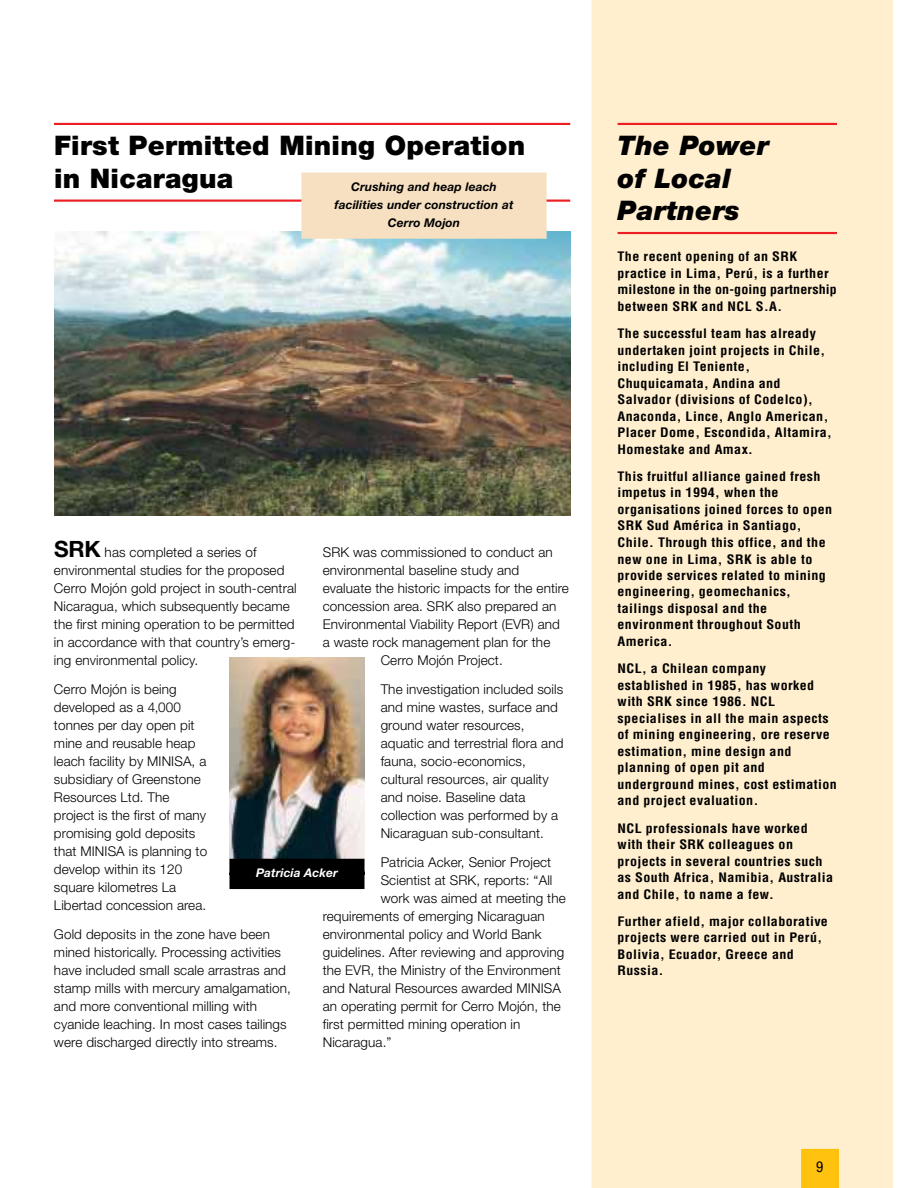
<style>
.page{position:relative;width:918px;height:1188px;background:#fff}
.page>*{position:absolute;margin:0;border:0;box-sizing:border-box;transform-origin:0 0}
.t1{font:900 27px/32.4px "Helvetica Neue";letter-spacing:.01em;color:#000}
.t2{font:italic 900 27px/32.4px "Helvetica Neue";letter-spacing:.01em;color:#000}
.t3{font:condensed 15px "Helvetica Neue";color:#000}
.t4{font:300 13.5px/18px "Helvetica Neue";letter-spacing:.01em;color:#000}
.t5{font:700 condensed 12.75px/16.5px "Helvetica";letter-spacing:.03em;color:#000;scale:1.1 1}
.t6{font:italic 700 12px/18px "Helvetica Neue";letter-spacing:.01em;color:#000;text-align:center}
.t7{font:italic 700 12px "Helvetica Neue";letter-spacing:.01em;color:#fff}
.s1{font-weight:700;font-size:22.5px}
</style>
<div class="page">
<div style="left:592px;top:0;width:300px;height:1188px;background:#ffefcf"></div>
<svg style="left:801px;top:1149px;width:38px;height:39px"></svg>
<img style="left:230px;top:658px;width:134px;height:201px">
<img style="left:54px;top:231px;width:516px;height:284px">
<hr style="left:618px;top:123px;width:219px;height:2px;background:#ed1d24">
<hr style="left:618px;top:232px;width:219px;height:2px;background:#ed1d24">
<hr style="left:54px;top:123px;width:516px;height:2px;background:#ed1d24">
<hr style="left:54px;top:200px;width:516px;height:2px;background:#ed1d24">
<div style="left:230px;top:859px;width:134px;height:29px;background:#000"></div>
<div style="left:229px;top:859px;width:135px;height:30px;border:1px solid #000"></div>
<div style="left:302px;top:173px;width:244px;height:65px;background:#f6e0c1"></div>
<div style="left:301px;top:173px;width:246px;height:66px;border:1px solid #f6e0c1"></div>
<h1 class="t1" style="left:54px;top:129px;width:473px">First Permitted Mining Operation in Nicaragua</h1>
<p class="t6" style="left:335px;top:177px;width:180px">Crushing and heap leach facilities under construction at<br>Cerro Mojon</p>
<p class="t4" style="left:54px;top:543px;width:244px"><span class="s1">SRK</span> has completed a series of environmental studies for the proposed Cerro Mojón gold project in south-central Nicaragua, which subsequently became the first mining operation to be permitted in accordance with that country’s emerg&shy;ing environmental policy.</p>
<p class="t4" style="left:54px;top:680px;width:155px">Cerro Mojón is being developed as a 4,000 tonnes per day open pit mine and reusable heap leach facility by MINISA, a subsidiary of Greenstone<br>Resources Ltd. The project is the first of many promising gold deposits that MINISA is planning to develop within its 120 square kilometres La<br>Libertad concession area.</p>
<p class="t4" style="left:54px;top:925px;width:238px">Gold deposits in the zone have been mined historically. Processing activities have included small scale arrastras and stamp mills with mercury amalgamation, and more conventional milling with cyanide leaching. In most cases tailings were discharged directly into streams.</p>
<p class="t4" style="left:323px;top:543px;width:232px">SRK was commissioned to conduct an</p>
<p class="t4" style="left:323px;top:561px;width:198px">environmental baseline study and</p>
<p class="t4" style="left:323px;top:579px;width:248px">evaluate the historic impacts for the entire</p>
<p class="t4" style="left:323px;top:597px;width:235px">concession area. SRK also prepared an</p>
<p class="t4" style="left:323px;top:615px;width:239px">Environmental Viability Report (EVR) and</p>
<p class="t4" style="left:323px;top:633px;width:229px">a waste rock management plan for the</p>
<p class="t4" style="left:381px;top:651px;width:124px">Cerro Mojón Project.</p>
<p class="t4" style="left:381px;top:680px;width:184px">The investigation included soils and mine wastes, surface and ground water resources, aquatic and terrestrial flora and fauna, socio-economics, cultural resources, air quality and noise. Baseline data collection was performed by a<br>Nicaraguan sub-consultant.</p>
<p class="t4" style="left:381px;top:853px;width:172px">Patricia Acker, Senior Project</p>
<p class="t4" style="left:381px;top:871px;width:173px">Scientist at SRK, reports: “All</p>
<p class="t4" style="left:381px;top:889px;width:187px">work was aimed at meeting the</p>
<p class="t4" style="left:323px;top:907px;width:223px">requirements of emerging Nicaraguan</p>
<p class="t4" style="left:323px;top:925px;width:220px">environmental policy and World Bank</p>
<p class="t4" style="left:323px;top:942px;width:243px">guidelines. After reviewing and approving</p>
<p class="t4" style="left:323px;top:960px;width:239px">the EVR, the Ministry of the Environment</p>
<p class="t4" style="left:323px;top:978px;width:240px">and Natural Resources awarded MINISA</p>
<p class="t4" style="left:323px;top:996px;width:240px">an operating permit for Cerro Mojón, the</p>
<p class="t4" style="left:323px;top:1014px;width:199px">first permitted mining operation in</p>
<p class="t4" style="left:323px;top:1032px;width:70px">Nicaragua.”</p>
<p class="t7" style="left:256px;top:865px;width:83px">Patricia Acker</p>
<h1 class="t2" style="left:618px;top:129px;width:153px">The Power of Local<br>Partners</h1>
<p class="t5" style="left:618px;top:248px;width:201px">The recent opening of an SRK practice in Lima, Perú, is a further milestone in the on-going partnership between SRK and NCL S.A.</p>
<p class="t5" style="left:618px;top:325px;width:196px">The successful team has already undertaken joint projects in Chile, including El Teniente,<br>Chuquicamata, Andina and<br>Salvador (divisions of Codelco),<br>Anaconda, Lince, Anglo American,<br>Placer Dome, Escondida, Altamira,<br>Homestake and Amax.</p>
<p class="t5" style="left:618px;top:468px;width:197px">This fruitful alliance gained fresh impetus in 1994, when the organisations joined forces to open<br>SRK Sud América in Santiago,<br>Chile. Through this office, and the new one in Lima, SRK is able to provide services related to mining engineering, geomechanics, tailings disposal and the environment throughout South<br>America.</p>
<p class="t5" style="left:618px;top:660px;width:201px">NCL, a Chilean company established in 1985, has worked with SRK since 1986. NCL specialises in all the main aspects of mining engineering, ore reserve estimation, mine design and planning of open pit and underground mines, cost estimation and project evaluation.</p>
<p class="t5" style="left:618px;top:820px;width:197px">NCL professionals have worked with their SRK colleagues on projects in several countries such as South Africa, Namibia, Australia and Chile, to name a few.</p>
<p class="t5" style="left:618px;top:913px;width:193px">Further afield, major collaborative projects were carried out in Perú,<br>Bolivia, Ecuador, Greece and<br>Russia.</p>
<p class="t3" style="left:816px;top:1158px;width:9px">9</p>
</div>
